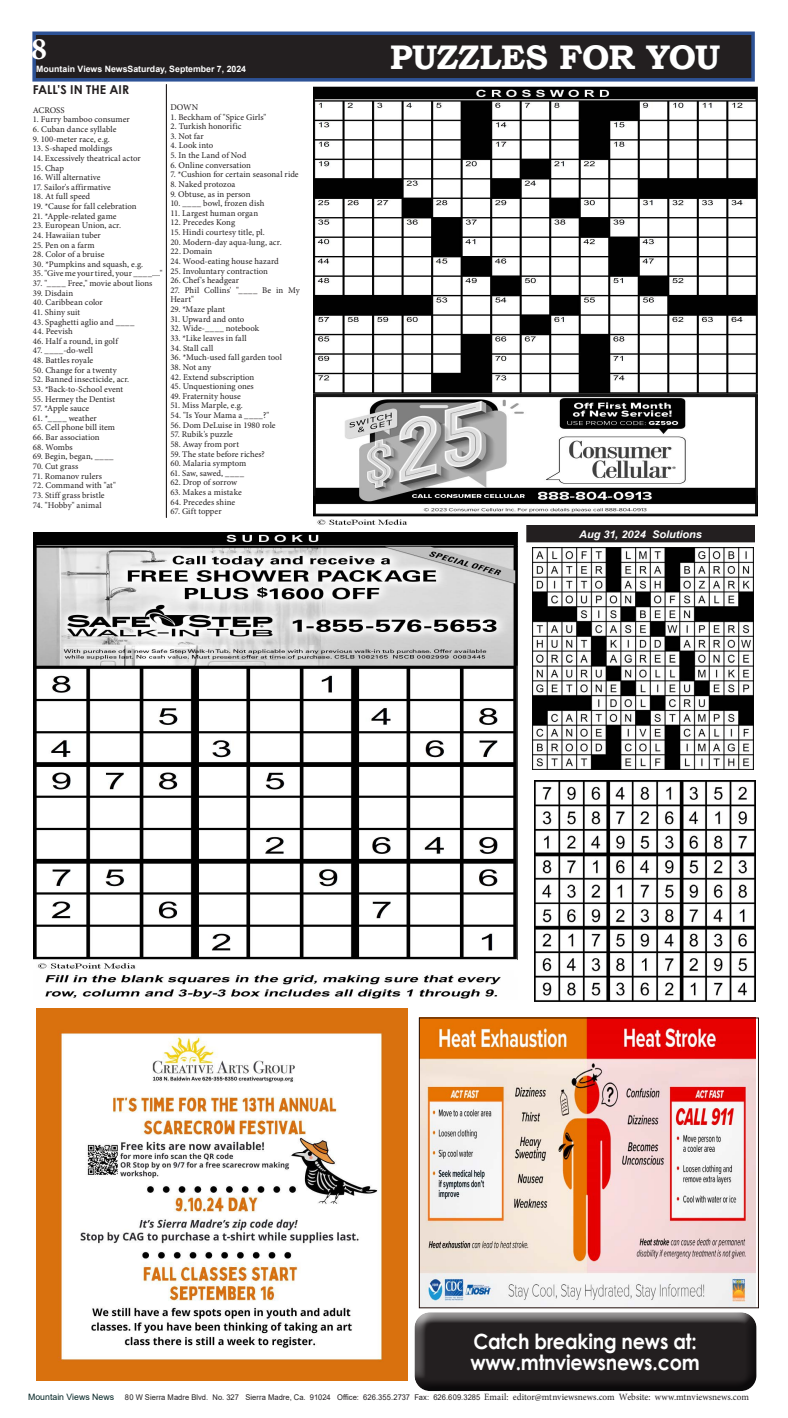
<style>
.page{position:relative;width:788px;height:1418px;background:#fff}
.page>*{position:absolute;margin:0;border:0;box-sizing:border-box;transform-origin:0 0}
.Sub_1{font:700 34.12px "Bookman Old Style";letter-spacing:-.02em;color:#fff}
.t1{font:700 31.5px "Minion Pro";color:#fff}
.t2{font:700 21px/21px "Century Gothic";letter-spacing:-.01em;color:#fff;scale:.91 1}
.t3{font:700 12.25px "Century Gothic";color:#231f20}
.Sub_1-2{font:italic 700 10.5px "Arial";letter-spacing:-.005em;color:#fff;scale:1.05 1}
.t4{font:8.75px/9.6px "Minion Pro";letter-spacing:.005em;color:#231f20}
.t5{font:700 8.75px "Arial";color:#fff}
.Sub_1-3{font:7.88px "Arial";letter-spacing:.01em;color:#231f20;scale:.96 1}
.s1{font-size:8.75px;color:#042525}
.s2{font-family:"Minion Pro";font-size:9.62px}
</style>
<div class="page">
<div style="left:34px;top:33px;width:719px;height:47px;background:#231f20"></div>
<div style="left:32px;top:32px;width:722px;height:50px;border:4px solid #2d5296"></div>
<div style="left:526px;top:525px;width:228px;height:17px;background:#231f20"></div>
<div style="left:414px;top:1312px;width:342px;height:68px;background:#fff;opacity:.75"></div>
<div style="left:414px;top:1315px;width:342px;height:77px;background:#231f20;opacity:.75"></div>
<img style="left:36px;top:1008px;width:372px;height:372px">
<img style="left:534px;top:781px;width:221px;height:220px">
<img style="left:532px;top:547px;width:221px;height:222px">
<img style="left:33px;top:532px;width:485px;height:467px">
<hr style="left:166px;top:84px;width:1px;height:433px;background:#231f20">
<img style="left:314px;top:87px;width:443px;height:437px">
<img style="left:421px;top:1019px;width:334px;height:286px">
<p class="t1" style="left:31px;top:27px;width:17px">8</p>
<p class="t5" style="left:36px;top:62px;width:211px">Mountain Views NewsSaturday, September 7, 2024</p>
<p class="t3" style="left:33px;top:80px;width:98px">FALL'S IN THE AIR</p>
<p class="t4" style="left:33px;top:105px;width:33px">ACROSS</p>
<p class="t4" style="left:33px;top:115px;width:98px">1. Furry bamboo consumer</p>
<p class="t4" style="left:33px;top:124px;width:85px">6. Cuban dance syllable</p>
<p class="t4" style="left:33px;top:134px;width:78px">9. 100-meter race, e.g.</p>
<p class="t4" style="left:33px;top:144px;width:81px">13. S-shaped moldings</p>
<p class="t4" style="left:33px;top:153px;width:109px">14. Excessively theatrical actor</p>
<p class="t4" style="left:33px;top:163px;width:33px">15. Chap</p>
<p class="t4" style="left:33px;top:173px;width:69px">16. Will alternative</p>
<p class="t4" style="left:33px;top:182px;width:80px">17. Sailor's affirmative</p>
<p class="t4" style="left:33px;top:192px;width:59px">18. At full speed</p>
<p class="t4" style="left:33px;top:201px;width:105px">19. *Cause for fall celebration</p>
<p class="t4" style="left:33px;top:211px;width:85px">21. *Apple-related game</p>
<p class="t4" style="left:33px;top:221px;width:90px">23. European Union, acr.</p>
<p class="t4" style="left:33px;top:230px;width:69px">24. Hawaiian tuber</p>
<p class="t4" style="left:33px;top:240px;width:63px">25. Pen on a farm</p>
<p class="t4" style="left:33px;top:250px;width:73px">28. Color of a bruise</p>
<p class="t4" style="left:33px;top:259px;width:112px">30. *Pumpkins and squash, e.g.</p>
<p class="t4" style="left:33px;top:269px;width:131px">35. "Give me your tired, your ____...."</p>
<p class="t4" style="left:33px;top:278px;width:121px">37. "____ Free," movie about lions</p>
<p class="t4" style="left:33px;top:288px;width:42px">39. Disdain</p>
<p class="t4" style="left:33px;top:298px;width:71px">40. Caribbean color</p>
<p class="t4" style="left:33px;top:307px;width:49px">41. Shiny suit</p>
<p class="t4" style="left:33px;top:317px;width:103px">43. Spaghetti aglio and ____</p>
<p class="t4" style="left:33px;top:327px;width:41px">44. Peevish</p>
<p class="t4" style="left:33px;top:336px;width:86px">46. Half a round, in golf</p>
<p class="t4" style="left:33px;top:346px;width:61px">47. ____-do-well</p>
<p class="t4" style="left:33px;top:355px;width:62px">48. Battles royale</p>
<p class="t4" style="left:33px;top:365px;width:85px">50. Change for a twenty</p>
<p class="t4" style="left:33px;top:375px;width:98px">52. Banned insecticide, acr.</p>
<p class="t4" style="left:33px;top:384px;width:92px">53. *Back-to-School event</p>
<p class="t4" style="left:33px;top:394px;width:84px">55. Hermey the Dentist</p>
<p class="t4" style="left:33px;top:404px;width:58px">57. *Apple sauce</p>
<p class="t4" style="left:33px;top:413px;width:65px">61. *____ weather</p>
<p class="t4" style="left:33px;top:423px;width:84px">65. Cell phone bill item</p>
<p class="t4" style="left:33px;top:432px;width:68px">66. Bar association</p>
<p class="t4" style="left:33px;top:442px;width:41px">68. Wombs</p>
<p class="t4" style="left:33px;top:452px;width:82px">69. Begin, began, ____</p>
<p class="t4" style="left:33px;top:461px;width:47px">70. Cut grass</p>
<p class="t4" style="left:33px;top:471px;width:70px">71. Romanov rulers</p>
<p class="t4" style="left:33px;top:481px;width:84px">72. Command with "at"</p>
<p class="t4" style="left:33px;top:490px;width:73px">73. Stiff grass bristle</p>
<p class="t4" style="left:33px;top:500px;width:70px">74. "Hobby" animal</p>
<p class="t4" style="left:170px;top:102px;width:29px">DOWN</p>
<p class="t4" style="left:170px;top:112px;width:97px">1. Beckham of "Spice Girls"</p>
<p class="t4" style="left:170px;top:122px;width:73px">2. Turkish honorific</p>
<p class="t4" style="left:170px;top:131px;width:35px">3. Not far</p>
<p class="t4" style="left:170px;top:141px;width:44px">4. Look into</p>
<p class="t4" style="left:170px;top:150px;width:78px">5. In the Land of Nod</p>
<p class="t4" style="left:170px;top:160px;width:82px">6. Online conversation</p>
<p class="t4" style="left:170px;top:170px;width:130px">7. *Cushion for certain seasonal ride</p>
<p class="t4" style="left:170px;top:179px;width:66px">8. Naked protozoa</p>
<p class="t4" style="left:170px;top:189px;width:82px">9. Obtuse, as in person</p>
<p class="t4" style="left:170px;top:199px;width:95px">10. ____ bowl, frozen dish</p>
<p class="t4" style="left:170px;top:208px;width:89px">11. Largest human organ</p>
<p class="t4" style="left:170px;top:218px;width:66px">12. Precedes Kong</p>
<p class="t4" style="left:170px;top:227px;width:96px">15. Hindi courtesy title, pl.</p>
<p class="t4" style="left:170px;top:237px;width:113px">20. Modern-day aqua-lung, acr.</p>
<p class="t4" style="left:170px;top:247px;width:44px">22. Domain</p>
<p class="t4" style="left:170px;top:256px;width:110px">24. Wood-eating house hazard</p>
<p class="t4" style="left:170px;top:266px;width:99px">25. Involuntary contraction</p>
<p class="t4" style="left:170px;top:276px;width:70px">26. Chef's headgear</p>
<p class="t4" style="left:170px;top:285px;width:131px">27. Phil Collins' "____ Be in My<br>Heart"</p>
<p class="t4" style="left:170px;top:304px;width:56px">29. *Maze plant</p>
<p class="t4" style="left:170px;top:314px;width:75px">31. Upward and onto</p>
<p class="t4" style="left:170px;top:324px;width:90px">32. Wide-____ notebook</p>
<p class="t4" style="left:170px;top:333px;width:78px">33. *Like leaves in fall</p>
<p class="t4" style="left:170px;top:343px;width:44px">34. Stall call</p>
<p class="t4" style="left:170px;top:353px;width:113px">36. *Much-used fall garden tool</p>
<p class="t4" style="left:170px;top:362px;width:42px">38. Not any</p>
<p class="t4" style="left:170px;top:372px;width:86px">42. Extend subscription</p>
<p class="t4" style="left:170px;top:381px;width:85px">45. Unquestioning ones</p>
<p class="t4" style="left:170px;top:391px;width:72px">49. Fraternity house</p>
<p class="t4" style="left:170px;top:401px;width:74px">51. Miss Marple, e.g.</p>
<p class="t4" style="left:170px;top:410px;width:100px">54. "Is Your Mama a ____?"</p>
<p class="t4" style="left:170px;top:420px;width:107px">56. Dom DeLuise in 1980 role</p>
<p class="t4" style="left:170px;top:430px;width:64px">57. Rubik's puzzle</p>
<p class="t4" style="left:170px;top:439px;width:70px">58. Away from port</p>
<p class="t4" style="left:170px;top:449px;width:96px">59. The state before riches?</p>
<p class="t4" style="left:170px;top:458px;width:77px">60. Malaria symptom</p>
<p class="t4" style="left:170px;top:468px;width:75px">61. Saw, sawed, ____</p>
<p class="t4" style="left:170px;top:478px;width:68px">62. Drop of sorrow</p>
<p class="t4" style="left:170px;top:487px;width:73px">63. Makes a mistake</p>
<p class="t4" style="left:170px;top:497px;width:66px">64. Precedes shine</p>
<p class="t4" style="left:170px;top:507px;width:53px">67. Gift topper</p>
<p class="Sub_1" style="left:389px;top:32px;width:332px">PUZZLES FOR YOU</p>
<p class="Sub_1-2" style="left:579px;top:528px;width:118px">Aug 31, 2024 Solutions</p>
<h3 class="t2" style="left:470px;top:1329px;width:253px">Catch breaking news at: www.mtnviewsnews.com</h3>
<p class="Sub_1-3" style="left:28px;top:1392px;width:752px"><span class="s1">Mountain Views News</span> 80 W Sierra Madre Blvd. No. 327 Sierra Madre, Ca. 91024 Office: 626.355.2737 Fax: 626.609.3285 <span class="s2">Email: editor@mtnviewsnews.com Website: www.mtnviewsnews.com</span></p>
</div>
